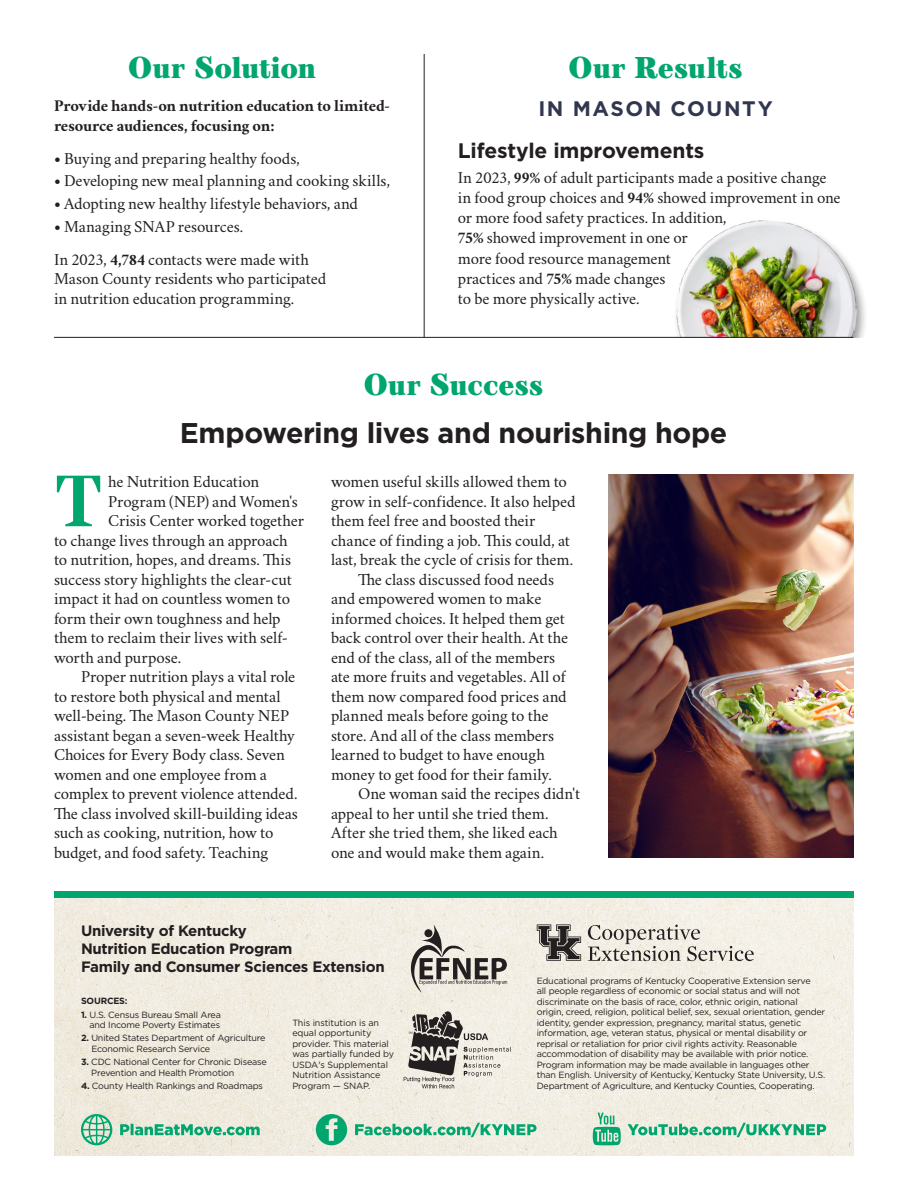
<style>
.page{position:relative;width:918px;height:1188px;background:#fff}
.page>*{position:absolute;margin:0;border:0;box-sizing:border-box;transform-origin:0 0}
.Body{font:700 72.15px "TT Barrels";color:#00a66e}
.Section_Heading{font:900 30px "TT Barrels";letter-spacing:-.005em;color:#00a66e}
.Headline{font:700 28.5px "Gotham";letter-spacing:-.015em;color:#231f20}
.Subhead{font:700 21px "Gotham";letter-spacing:-.01em;color:#231f20}
.Body_Front{font:700 21px "Gotham";letter-spacing:.075em;color:#31374e}
.Body-2{font:16.5px/19.5px "Crimson";letter-spacing:-.01em;color:#231f20}
.Body_Front-2{font:16.5px/20.1px "Crimson";letter-spacing:-.01em;color:#231f20}
.Body_Front-3{font:700 16.5px "Crimson";letter-spacing:-.01em;color:#231f20}
.Credit_box_heading{font:700 15px "Gotham";letter-spacing:-.02em;color:#231f20}
.Sources{font:9px/10.5px "Gotham";letter-spacing:-.02em;color:#231f20}
.Sources-2{font:700 9px "Gotham";letter-spacing:-.02em;color:#231f20}
.s1{font-weight:700}
</style>
<div class="page">
<img style="left:54px;top:897px;width:799px;height:259px">
<div style="left:54px;top:891px;width:799px;height:6px;background:#00a66e"></div>
<img style="left:674px;top:220px;width:191px;height:118px">
<hr style="left:424px;top:54px;width:1px;height:283px;background:#231f20">
<hr style="left:54px;top:337px;width:799px;height:1px;background:#231f20">
<svg style="left:537px;top:924px;width:217px;height:37px;background:#c2beb6"></svg>
<svg style="left:316px;top:1114px;width:31px;height:31px"></svg>
<svg style="left:355px;top:1123px;width:182px;height:14px;background:#8fcfb2"></svg>
<svg style="left:120px;top:1124px;width:140px;height:11px;background:#72c6a3"></svg>
<svg style="left:81px;top:1114px;width:31px;height:31px"></svg>
<svg style="left:628px;top:1123px;width:198px;height:14px;background:#90d0b3"></svg>
<svg style="left:593px;top:1113px;width:28px;height:32px"></svg>
<svg style="left:404px;top:1011px;width:107px;height:77px;background:#b7b3ac"></svg>
<svg style="left:411px;top:924px;width:96px;height:68px;background:#bebab2"></svg>
<img style="left:608px;top:475px;width:245px;height:383px">
<p class="Section_Heading" style="left:128px;top:50px;width:189px">Our Solution</p>
<p class="Section_Heading" style="left:569px;top:50px;width:175px">Our Results</p>
<p class="Body_Front-3" style="left:54px;top:93px;width:338px">Provide hands-on nutrition education to limited-</p>
<p class="Body_Front" style="left:538px;top:95px;width:236px">IN MASON COUNTY</p>
<p class="Body_Front-3" style="left:54px;top:113px;width:222px">resource audiences, focusing on:</p>
<p class="Body_Front-2" style="left:54px;top:147px;width:247px"><span class="s1">•</span> Buying and preparing healthy foods,</p>
<p class="Body_Front-2" style="left:54px;top:170px;width:338px"><span class="s1">•</span> Developing new meal planning and cooking skills,</p>
<p class="Body_Front-2" style="left:54px;top:193px;width:306px"><span class="s1">•</span> Adopting new healthy lifestyle behaviors, and</p>
<p class="Body_Front-2" style="left:54px;top:215px;width:191px"><span class="s1">•</span> Managing SNAP resources.</p>
<p class="Body_Front-2" style="left:54px;top:249px;width:274px;line-height:19.5px">In 2023, <span class="s1">4,784</span> contacts were made with<br>Mason County residents who participated in nutrition education programming.</p>
<p class="Subhead" style="left:458px;top:137px;width:248px">Lifestyle improvements</p>
<p class="Body_Front-2" style="left:458px;top:167px;width:384px">In 2023, <span class="s1">99%</span> of adult participants made a positive change in food group choices and <span class="s1">94%</span> showed improvement in one or more food safety practices. In addition,<br><span class="s1">75%</span> showed improvement in one or<br>more food resource management<br>practices and <span class="s1">75%</span> made changes<br>to be more physically active.</p>
<p class="Section_Heading" style="left:364px;top:367px;width:181px">Our Success</p>
<p class="Headline" style="left:180px;top:414px;width:549px">Empowering lives and nourishing hope</p>
<p class="Body" style="left:54px;top:459px;width:51px">T</p>
<p class="Body-2" style="left:108px;top:471px;width:153px">he Nutrition Education</p>
<p class="Body-2" style="left:108px;top:491px;width:191px">Program (NEP) and Women's</p>
<p class="Body-2" style="left:108px;top:510px;width:197px">Crisis Center worked together</p>
<p class="Body-2" style="left:54px;top:530px;width:235px">to change lives through an approach</p>
<p class="Body-2" style="left:54px;top:549px;width:239px">to nutrition, hopes, and dreams. This</p>
<p class="Body-2" style="left:54px;top:569px;width:239px">success story highlights the clear-cut</p>
<p class="Body-2" style="left:54px;top:588px;width:238px">impact it had on countless women to</p>
<p class="Body-2" style="left:54px;top:608px;width:228px">form their own toughness and help</p>
<p class="Body-2" style="left:54px;top:627px;width:235px">them to reclaim their lives with self-</p>
<p class="Body-2" style="left:54px;top:647px;width:129px">worth and purpose.</p>
<p class="Body-2" style="left:54px;top:666px;width:246px;text-indent:27px">Proper nutrition plays a vital role to restore both physical and mental well-being. The Mason County NEP assistant began a seven-week Healthy Choices for Every Body class. Seven women and one employee from a complex to prevent violence attended.<br>The class involved skill-building ideas such as cooking, nutrition, how to budget, and food safety. Teaching</p>
<p class="Body-2" style="left:331px;top:471px;width:246px">women useful skills allowed them to grow in self-confidence. It also helped them feel free and boosted their chance of finding a job. This could, at last, break the cycle of crisis for them.</p>
<p class="Body-2" style="left:331px;top:569px;width:239px;text-indent:27px">The class discussed food needs and empowered women to make informed choices. It helped them get back control over their health. At the end of the class, all of the members ate more fruits and vegetables. All of them now compared food prices and planned meals before going to the store. And all of the class members learned to budget to have enough money to get food for their family.</p>
<p class="Body-2" style="left:331px;top:783px;width:251px;text-indent:27px">One woman said the recipes didn't appeal to her until she tried them.<br>After she tried them, she liked each one and would make them again.</p>
<p class="Credit_box_heading" style="left:81px;top:921px;width:167px">University of Kentucky</p>
<p class="Credit_box_heading" style="left:81px;top:939px;width:213px">Nutrition Education Program</p>
<p class="Credit_box_heading" style="left:81px;top:957px;width:305px">Family and Consumer Sciences Extension</p>
<p class="Sources-2" style="left:81px;top:995px;width:48px">SOURCES:</p>
<p class="Sources" style="left:81px;top:1009px;width:142px;text-align:right"><span class="s1">1.</span> U.S. Census Bureau Small Area and Income Poverty Estimates</p>
<p class="Sources" style="left:91px;top:1033px;width:176px;text-indent:-10px"><span class="s1">2.</span> United States Department of Agriculture<br>Economic Research Service</p>
<p class="Sources" style="left:91px;top:1056px;width:177px;text-indent:-10px"><span class="s1">3.</span> CDC National Center for Chronic Disease<br>Prevention and Health Promotion</p>
<p class="Sources" style="left:81px;top:1080px;width:184px"><span class="s1">4.</span> County Health Rankings and Roadmaps</p>
<p class="Sources" style="left:292px;top:1017px;width:103px">This institution is an equal opportunity provider. This material was partially funded by<br>USDA's Supplemental<br>Nutrition Assistance<br>Program — SNAP.</p>
<p class="Sources" style="left:537px;top:975px;width:290px">Educational programs of Kentucky Cooperative Extension serve<br>all people regardless of economic or social status and will not discriminate on the basis of race, color, ethnic origin, national origin, creed, religion, political belief, sex, sexual orientation, gender identity, gender expression, pregnancy, marital status, genetic information, age, veteran status, physical or mental disability or reprisal or retaliation for prior civil rights activity. Reasonable accommodation of disability may be available with prior notice.<br>Program information may be made available in languages other than English. University of Kentucky, Kentucky State University, U.S.<br>Department of Agriculture, and Kentucky Counties, Cooperating.</p>
</div>
